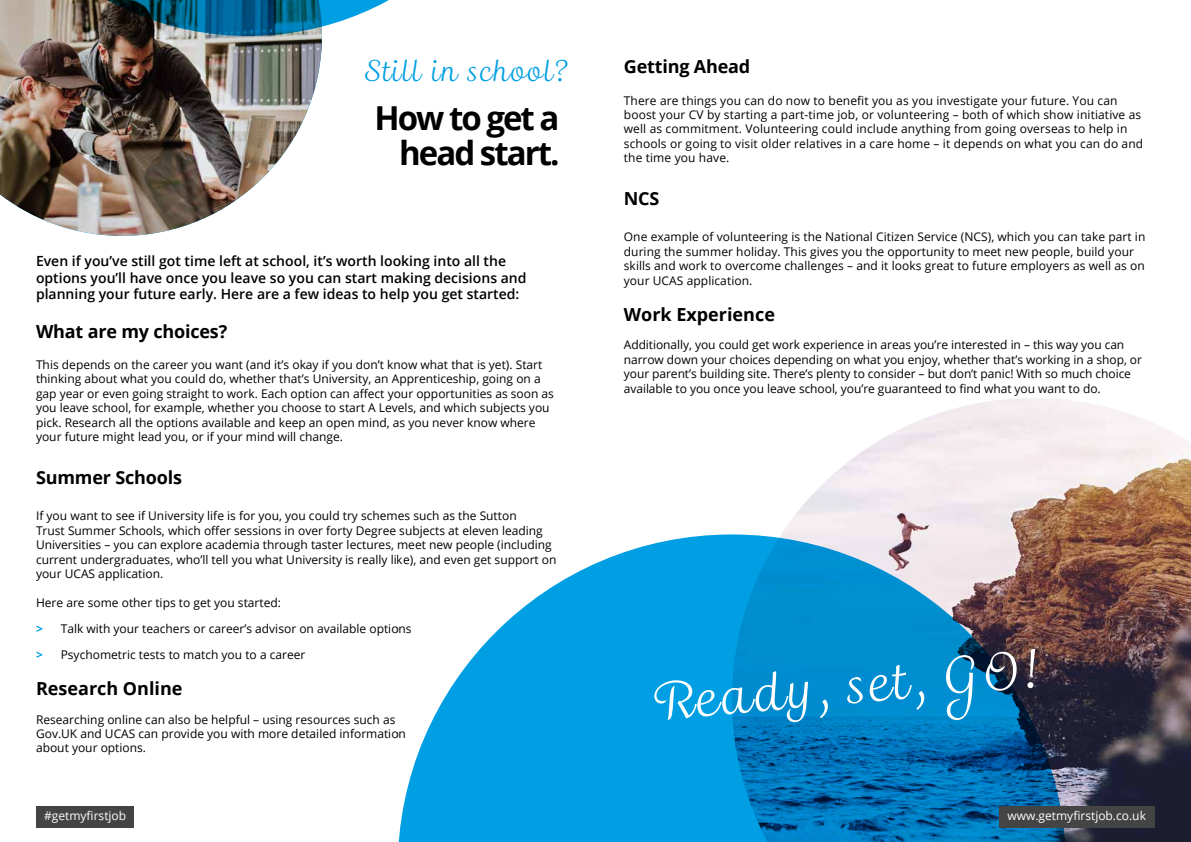
<style>
.page{position:relative;width:1191px;height:842px;background:#fff}
.page>*{position:absolute;margin:0;border:0;box-sizing:border-box;transform-origin:0 0}
.t1{font:50px "Madre Script";color:#fff}
.t2{font:700 33px/35px "Open Sans";letter-spacing:-.06em;color:#000;text-align:right}
.t3{font:28px "Madre Script";letter-spacing:.05em;color:#009fe3}
.t4{font:700 18px "Open Sans";letter-spacing:-.01em;color:#000}
.t5{font:600 14px/16.8px "Open Sans";color:#000}
.t6{font:12px/14.4px "Open Sans";color:#000}
.t7{font:12px "Open Sans";color:#fff}
.s1{font-weight:700;color:#009fe3}
</style>
<div class="page">
<img style="left:0;top:36px;width:322px;height:200px">
<img style="left:0;top:0;width:389px;height:36px">
<img style="left:782px;top:398px;width:409px;height:444px">
<svg style="left:398px;top:534px;width:668px;height:308px;background:#2f9acd"></svg>
<div style="left:999px;top:806px;width:156px;height:21px;background:#454444"></div>
<div style="left:36px;top:806px;width:98px;height:21px;background:#454444"></div>
<h3 class="t3" style="left:365px;top:55px;width:205px">Still in school?</h3>
<h2 class="t2" style="left:374px;top:100px;width:187px">How to get a head start.</h2>
<p class="t5" style="left:36px;top:252px;width:492px">Even if you’ve still got time left at school, it’s worth looking into all the options you’ll have once you leave so you can start making decisions and planning your future early. Here are a few ideas to help you get started:</p>
<h3 class="t4" style="left:36px;top:319px;width:193px">What are my choices?</h3>
<p class="t6" style="left:36px;top:357px;width:519px">This depends on the career you want (and it’s okay if you don’t know what that is yet). Start thinking about what you could do, whether that’s University, an Apprenticeship, going on a gap year or even going straight to work. Each option can affect your opportunities as soon as you leave school, for example, whether you choose to start A Levels, and which subjects you pick. Research all the options available and keep an open mind, as you never know where your future might lead you, or if your mind will change.</p>
<h3 class="t4" style="left:36px;top:465px;width:147px">Summer Schools</h3>
<p class="t6" style="left:36px;top:508px;width:522px">If you want to see if University life is for you, you could try schemes such as the Sutton<br>Trust Summer Schools, which offer sessions in over forty Degree subjects at eleven leading Universities – you can explore academia through taster lectures, meet new people (including current undergraduates, who’ll tell you what University is really like), and even get support on your UCAS application.</p>
<p class="t6" style="left:36px;top:589px;width:377px;line-height:26px">Here are some other tips to get you started:<br><span class="s1">&gt;</span> Talk with your teachers or career’s advisor on available options <span class="s1">&gt;</span> Psychometric tests to match you to a career</p>
<h3 class="t4" style="left:36px;top:675px;width:148px">Research Online</h3>
<p class="t6" style="left:36px;top:712px;width:371px">Researching online can also be helpful – using resources such as<br>Gov.UK and UCAS can provide you with more detailed information about your options.</p>
<h3 class="t4" style="left:624px;top:54px;width:128px">Getting Ahead</h3>
<p class="t6" style="left:624px;top:93px;width:521px">There are things you can do now to benefit you as you investigate your future. You can boost your CV by starting a part-time job, or volunteering – both of which show initiative as well as commitment. Volunteering could include anything from going overseas to help in schools or going to visit older relatives in a care home – it depends on what you can do and the time you have.</p>
<h3 class="t4" style="left:624px;top:186px;width:37px">NCS</h3>
<p class="t6" style="left:624px;top:229px;width:523px">One example of volunteering is the National Citizen Service (NCS), which you can take part in during the summer holiday. This gives you the opportunity to meet new people, build your skills and work to overcome challenges – and it looks great to future employers as well as on your UCAS application.</p>
<h3 class="t4" style="left:624px;top:301px;width:153px">Work Experience</h3>
<p class="t6" style="left:624px;top:337px;width:519px">Additionally, you could get work experience in areas you’re interested in – this way you can narrow down your choices depending on what you enjoy, whether that’s working in a shop, or your parent’s building site. There’s plenty to consider – but don’t panic! With so much choice available to you once you leave school, you’re guaranteed to find what you want to do.</p>
<h1 class="t1" style="left:652px;top:674px;width:387px;rotate:-5deg">Ready, set, GO!</h1>
<p class="t7" style="left:44px;top:807px;width:84px">#getmyfirstjob</p>
<p class="t7" style="left:1007px;top:807px;width:140px">www.getmyfirstjob.co.uk</p>
</div>
